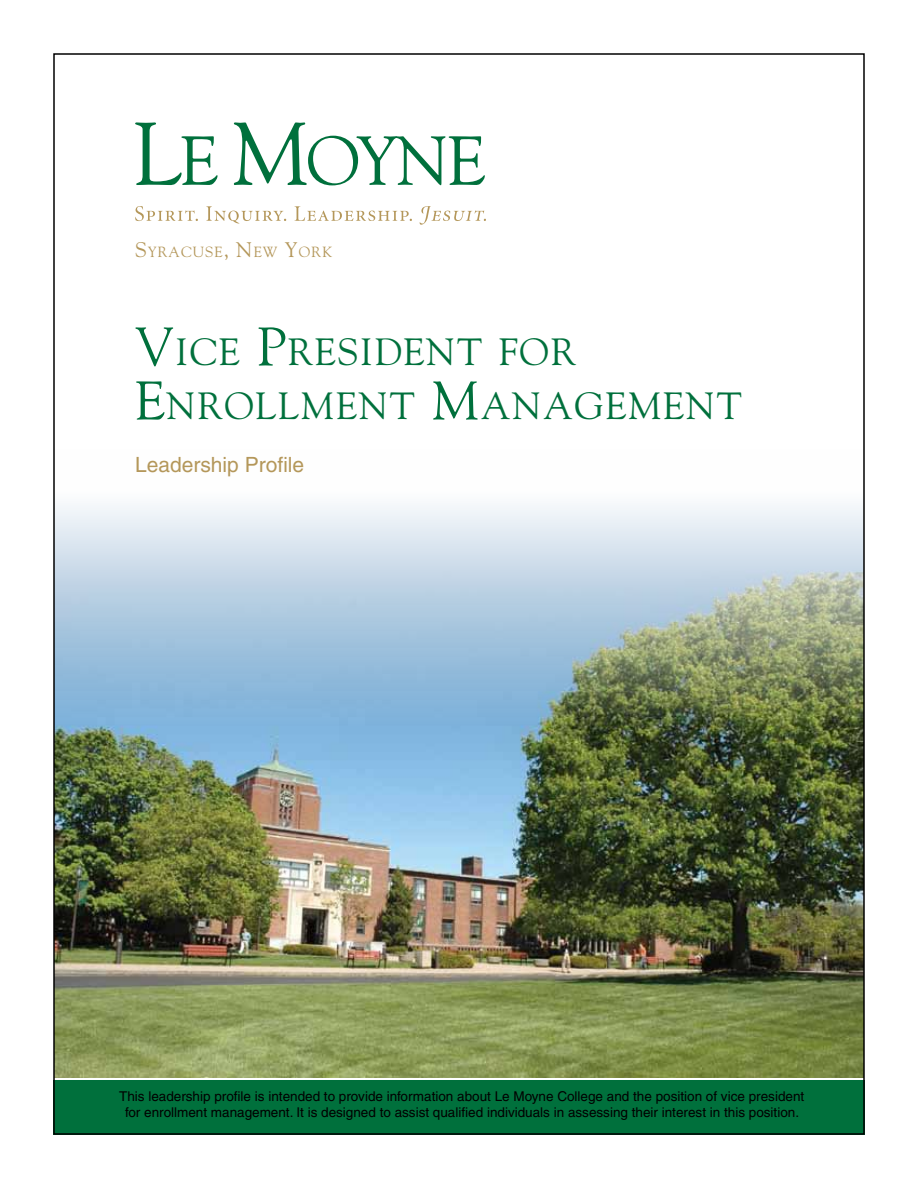
<style>
.page{position:relative;width:918px;height:1188px;background:#fff}
.page>*{position:absolute;margin:0;border:0;box-sizing:border-box;transform-origin:0 0}
.t1{font:37.8px/54px "Goudy";letter-spacing:.045em;color:#00703c}
.t2{font:21px "Helvetica";color:#b4975a}
.t3{font:14.7px "Goudy";letter-spacing:.07em;color:#b4975a}
.t4{font:13.5px/16.2px "Helvetica";color:#000;text-align:center}
.s1{font-size:21px}
.s2{font-size:54px}
</style>
<div class="page">
<img style="left:56px;top:505px;width:806px;height:572px">
<div style="left:53px;top:1080px;width:812px;height:55px;background:#00703c"></div>
<svg style="left:135px;top:122px;width:83px;height:63px"></svg>
<svg style="left:234px;top:122px;width:251px;height:63px"></svg>
<svg style="left:135px;top:206px;width:63px;height:15px"></svg>
<svg style="left:206px;top:206px;width:80px;height:18px"></svg>
<svg style="left:295px;top:206px;width:117px;height:15px"></svg>
<svg style="left:420px;top:206px;width:66px;height:19px"></svg>
<p class="t3" style="left:135px;top:243px;width:199px"><span class="s1">S</span>YRACUSE<span class="s1">, N</span>EW <span class="s1">Y</span>ORK</p>
<h1 class="t1" style="left:135px;top:324px;width:609px"><span class="s2">V</span>ICE <span class="s2">P</span>RESIDENT FOR<br><span class="s2">E</span>NROLLMENT <span class="s2">M</span>ANAGEMENT</h1>
<h2 class="t2" style="left:135px;top:452px;width:171px">Leadership Profile</h2>
<p class="t4" style="left:119px;top:1088px;width:687px">This leadership profile is intended to provide information about Le Moyne College and the position of vice president for enrollment management. It is designed to assist qualified individuals in assessing their interest in this position.</p>
</div>
